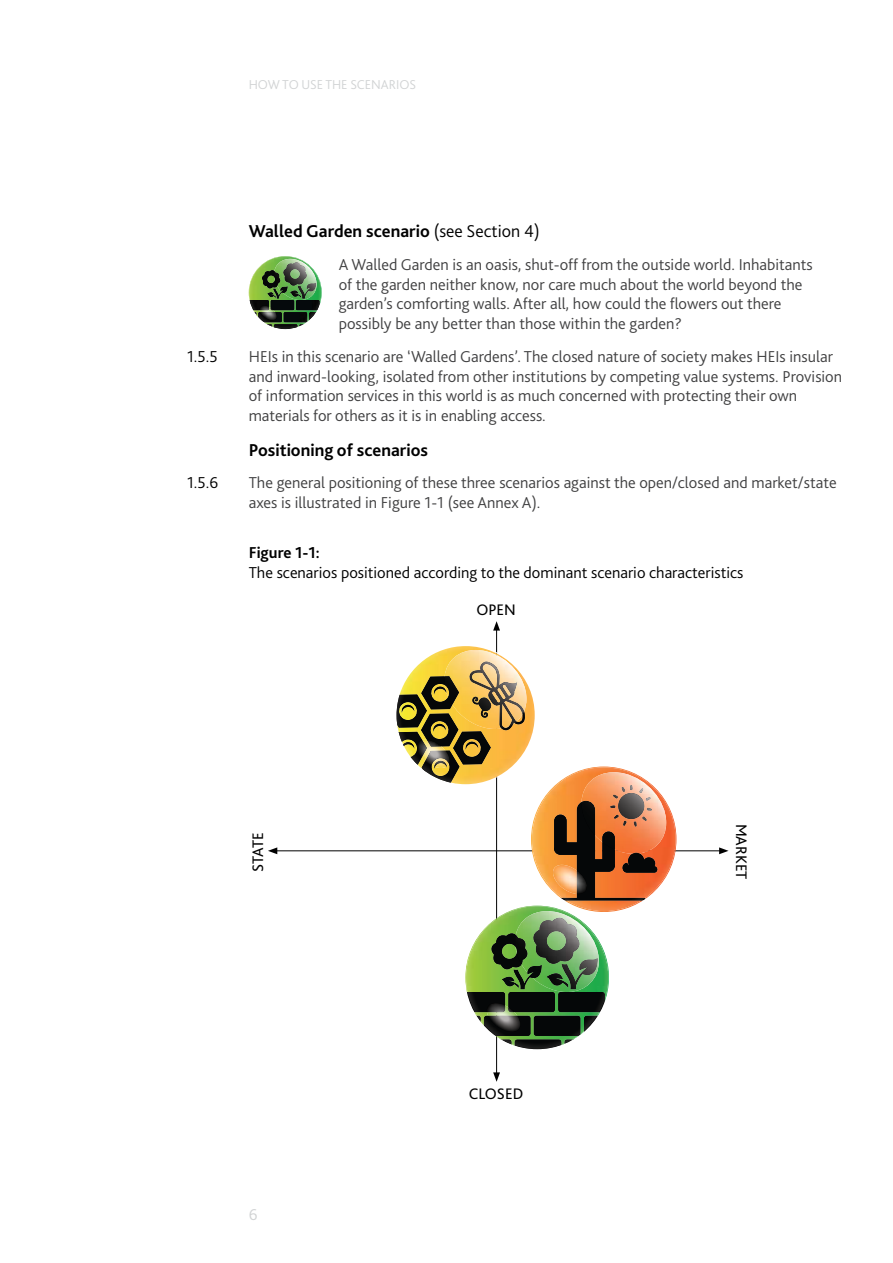
<style>
.page{position:relative;width:893px;height:1263px;background:#fff}
.page>*{position:absolute;margin:0;border:0;box-sizing:border-box;transform-origin:0 0}
.t1{font:700 18px "Bliss 2";color:#000}
.t2{font:300 16.5px/19.8px "Bliss 2";color:#414142}
.t3{font:300 16.5px "Bliss 2";color:#000}
.t4{font:700 16.5px "Bliss 2";color:#000}
.t5{font:300 16.5px "Bliss 2";color:#d1d3d4}
.t6{font:15.9px "Bliss 2";color:#000}
.t7{font:300 13.5px "Bliss 2";color:#d1d3d4}
.s1{font-weight:300}
</style>
<div class="page">
<img style="left:249px;top:256px;width:73px;height:73px">
<img style="left:260px;top:312px;width:17px;height:8px">
<hr style="left:275px;top:850px;width:446px;height:1px;background:#000">
<svg style="left:719px;top:847px;width:9px;height:7px"></svg>
<svg style="left:268px;top:847px;width:9px;height:7px"></svg>
<hr style="left:496px;top:628px;width:1px;height:447px;background:#000">
<svg style="left:493px;top:1072px;width:7px;height:10px"></svg>
<svg style="left:493px;top:621px;width:7px;height:9px"></svg>
<svg style="left:396px;top:645px;width:280px;height:404px"></svg>
<img style="left:488px;top:1016px;width:32px;height:16px">
<p class="t7" style="left:249px;top:76px;width:169px">how to use the scenarios</p>
<p class="t3" style="left:187px;top:346px;width:32px">1.5.5</p>
<p class="t3" style="left:187px;top:473px;width:33px">1.5.6</p>
<p class="t1" style="left:249px;top:220px;width:292px">Walled Garden scenario <span class="s1">(see Section 4)</span></p>
<p class="t2" style="left:339px;top:254px;width:475px">A Walled Garden is an oasis, shut-off from the outside world. I nhabitants of the garden neither know, nor care much about the world beyond the garden’s comforting walls. After all, how could the flowers out there possibly be any better than those within the garden?</p>
<p class="t2" style="left:249px;top:346px;width:595px">HEIs in this scenario are ‘Walled Gardens’. The closed nature of society makes HEIs insular and inward-looking, isolated from other institutions by competing value systems. Provision of information services in this world is as much concerned with protecting their own materials for others as it is in enabling access.</p>
<p class="t1" style="left:249px;top:438px;width:181px">Positioning of scenarios</p>
<p class="t2" style="left:249px;top:472px;width:589px">The general positioning of these three scenarios against the open/closed and market/state axes is illustrated in Figure 1-1 (see Annex A).</p>
<p class="t4" style="left:249px;top:542px;width:73px">Figure 1-1:</p>
<p class="t3" style="left:249px;top:562px;width:496px">The scenarios positioned according to the dominant scenario characteristics</p>
<p class="t6" style="left:476px;top:600px;width:41px">OPEN</p>
<p class="t6" style="left:248px;top:872px;width:39px;rotate:-90deg">STATE</p>
<p class="t5" style="left:249px;top:1204px;width:10px">6</p>
<p class="t6" style="left:469px;top:1084px;width:56px">CLOSED</p>
<p class="t6" style="left:751px;top:823px;width:57px;rotate:90deg">MARKET</p>
</div>
